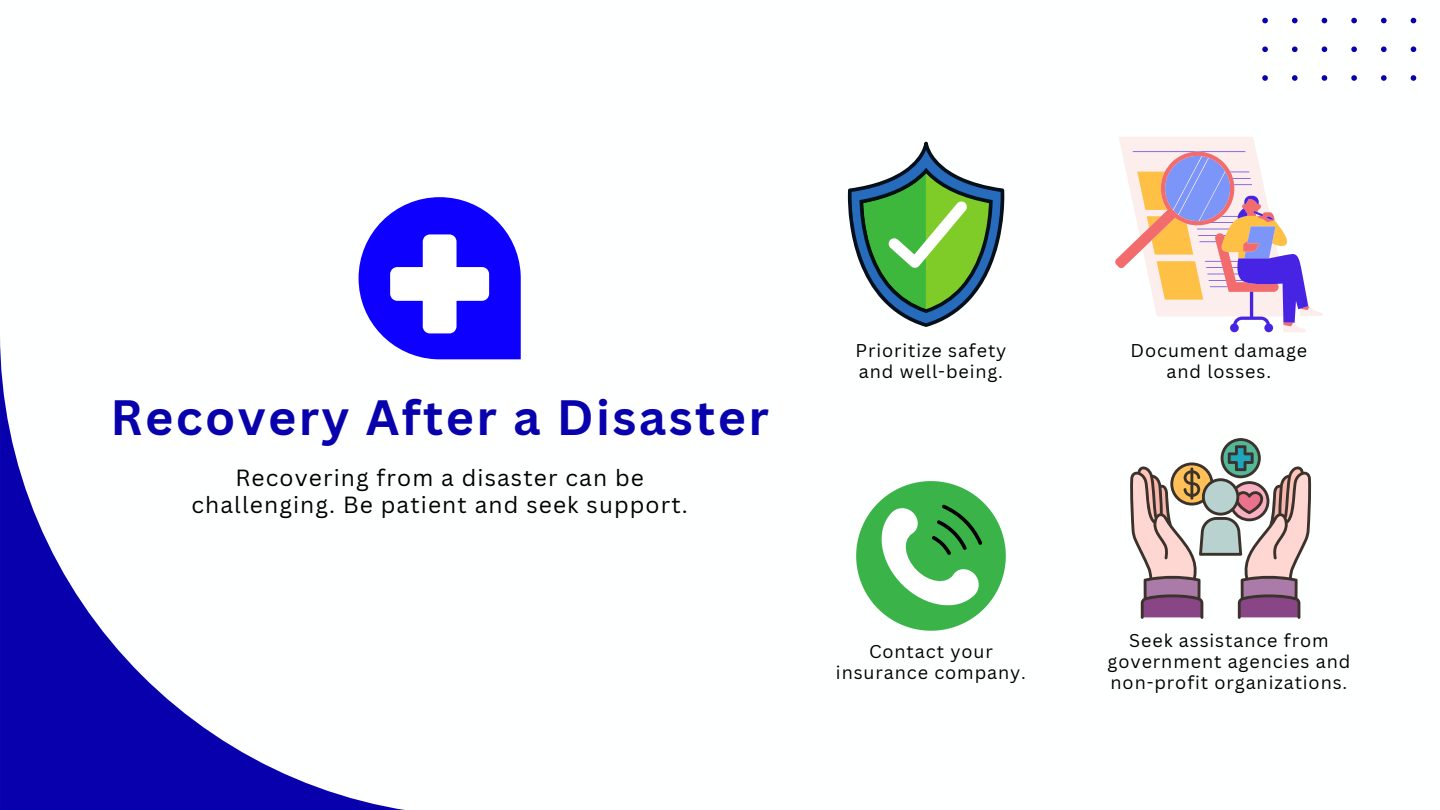
<style>
.page{position:relative;width:1440px;height:810px;background:#fff}
.page>*{position:absolute;margin:0;border:0;box-sizing:border-box;transform-origin:0 0}
.t1{font:700 48.3px "Canva Sans";letter-spacing:.05em;color:#0900ad}
.t2{font:22.8px/27px "Canva Sans";letter-spacing:.05em;color:#000;text-align:center}
.t3{font:18px/21px "Canva Sans";letter-spacing:.05em;color:#000;text-align:center}
</style>
<div class="page">
<svg style="left:0;top:338px;width:483px;height:472px"></svg>
<svg style="left:1262px;top:17px;width:155px;height:64px"></svg>
<svg style="left:359px;top:197px;width:162px;height:162px"></svg>
<svg style="left:847px;top:142px;width:158px;height:185px"></svg>
<svg style="left:1115px;top:137px;width:208px;height:195px"></svg>
<svg style="left:856px;top:481px;width:150px;height:150px"></svg>
<svg style="left:1130px;top:438px;width:182px;height:181px"></svg>
<p class="t1" style="left:110px;top:383px;width:660px">Recovery After a Disaster</p>
<p class="t2" style="left:191px;top:464px;width:498px">Recovering from a disaster can be challenging. Be patient and seek support.</p>
<p class="t3" style="left:855px;top:340px;width:153px;text-align:left">Prioritize safety and well-being.</p>
<p class="t3" style="left:1131px;top:340px;width:178px">Document damage and losses.</p>
<h1 class="t3" style="left:836px;top:640px;width:192px">Contact your insurance company.</h1>
<h2 class="t3" style="left:1108px;top:630px;width:244px">Seek assistance from government agencies and non-profit organizations.</h2>
</div>
